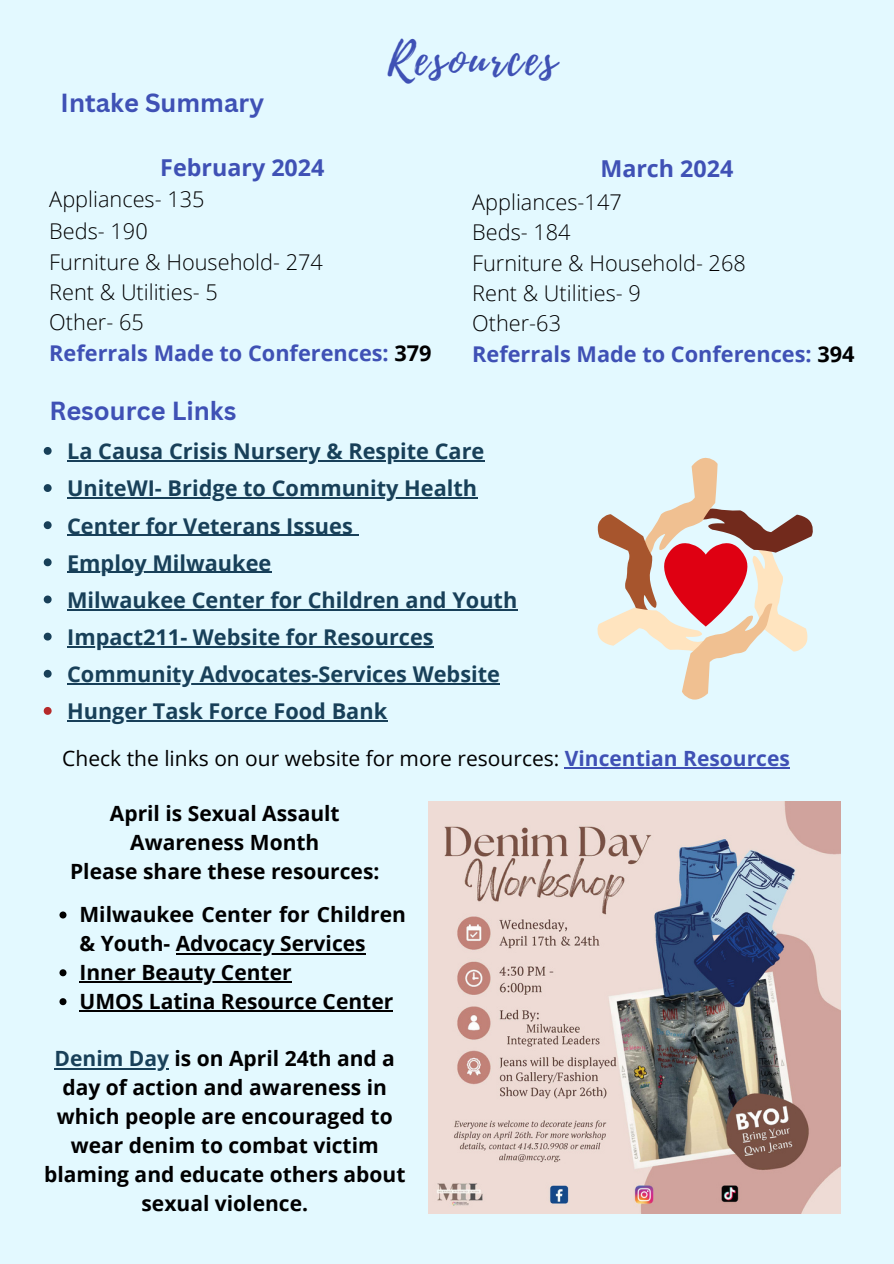
<style>
.page{position:relative;width:894px;height:1264px;background:#fff}
.page>*{position:absolute;margin:0;border:0;box-sizing:border-box;transform-origin:0 0}
.t1{font:45.15px "Playlist Script";letter-spacing:.06em;color:#3f51b5}
.t2{font:700 25.5px "Canva Sans";color:#3f51b5}
.t3{font:700 23.25px "Open Sans";color:#3f51b5}
.t4{font:700 21.75px/37.2px "Open Sans";color:#184059}
.t5{font:300 21.75px/30.3px "Open Sans";color:#000}
.t6{font:700 21px/29px "Open Sans";color:#000;text-align:center}
.t7{font:21px "Open Sans";color:#000}
.s1{font-weight:700;color:#3f51b5}
.s2{font-weight:700}
.s3{color:#184059}
</style>
<div class="page">
<div style="left:0;top:0;width:893px;height:1263px;background:#e3f9ff"></div>
<img style="left:429px;top:801px;width:411px;height:412px">
<svg style="left:597px;top:457px;width:216px;height:242px"></svg>
<svg style="left:44px;top:447px;width:8px;height:8px"></svg>
<hr style="left:67px;top:460px;width:417px;height:1px;background:#184059">
<svg style="left:44px;top:484px;width:8px;height:8px"></svg>
<hr style="left:67px;top:497px;width:410px;height:1px;background:#184059">
<svg style="left:44px;top:521px;width:8px;height:8px"></svg>
<hr style="left:67px;top:534px;width:286px;height:2px;background:#184059">
<svg style="left:44px;top:558px;width:8px;height:8px"></svg>
<hr style="left:67px;top:572px;width:204px;height:1px;background:#184059">
<svg style="left:44px;top:595px;width:8px;height:8px"></svg>
<hr style="left:67px;top:609px;width:450px;height:1px;background:#184059">
<svg style="left:44px;top:632px;width:8px;height:8px"></svg>
<hr style="left:67px;top:646px;width:366px;height:1px;background:#184059">
<svg style="left:44px;top:669px;width:8px;height:8px"></svg>
<hr style="left:67px;top:683px;width:433px;height:1px;background:#184059">
<svg style="left:44px;top:707px;width:8px;height:7px"></svg>
<hr style="left:67px;top:720px;width:320px;height:1px;background:#184059">
<hr style="left:564px;top:767px;width:225px;height:1px;background:#3f51b5">
<svg style="left:59px;top:911px;width:7px;height:7px"></svg>
<hr style="left:176px;top:952px;width:189px;height:2px;background:#000">
<svg style="left:59px;top:969px;width:7px;height:7px"></svg>
<hr style="left:79px;top:981px;width:212px;height:2px;background:#000">
<svg style="left:59px;top:998px;width:7px;height:7px"></svg>
<hr style="left:79px;top:1010px;width:314px;height:2px;background:#000">
<hr style="left:55px;top:1068px;width:114px;height:1px;background:#184059">
<p class="t2" style="left:61px;top:85px;width:205px">Intake Summary</p>
<h1 class="t1" style="left:388px;top:27px;width:170px">Resources</h1>
<p class="t3" style="left:160px;top:151px;width:166px">February 2024</p>
<p class="t5" style="left:49px;top:182px;width:157px;line-height:32.7px">Appliances- 135<br>Beds- 190</p>
<p class="t5" style="left:49px;top:246px;width:384px">Furniture &amp; Household- 274<br>Rent &amp; Utilities- 5<br>Other- 65<br><span class="s1">Referrals Made to Conferences:</span> <span class="s2">379</span></p>
<p class="t2" style="left:49px;top:393px;width:188px">Resource Links</p>
<p class="t3" style="left:600px;top:152px;width:134px">March 2024</p>
<p class="t5" style="left:472px;top:186px;width:384px">Appliances-147<br>Beds- 184<br>Furniture &amp; Household- 268<br>Rent &amp; Utilities- 9<br>Other-63<br><span class="s1">Referrals Made to Conferences:</span> <span class="s2">394</span></p>
<p class="t4" style="left:67px;top:432px;width:451px">La Causa Crisis Nursery &amp; Respite Care<br>UniteWI- Bridge to Community Health<br>Center for Veterans Issues<br>Employ Milwaukee<br>Milwaukee Center for Children and Youth<br>Impact211- Website for Resources<br>Community Advocates-Services Website<br>Hunger Task Force Food Bank</p>
<p class="t7" style="left:62px;top:743px;width:729px">Check the links on our website for more resources: <span class="s1">Vincentian Resources</span></p>
<p class="t6" style="left:70px;top:798px;width:311px">April is Sexual Assault<br>Awareness Month<br>Please share these resources:</p>
<p class="t6" style="left:79px;top:899px;width:328px;text-align:left">Milwaukee Center for Children &amp; Youth- Advocacy Services<br>Inner Beauty Center<br>UMOS Latina Resource Center</p>
<p class="t6" style="left:44px;top:1043px;width:363px"><span class="s3">Denim Day</span> is on April 24th and a day of action and awareness in which people are encouraged to wear denim to combat victim blaming and educate others about sexual violence.</p>
</div>
